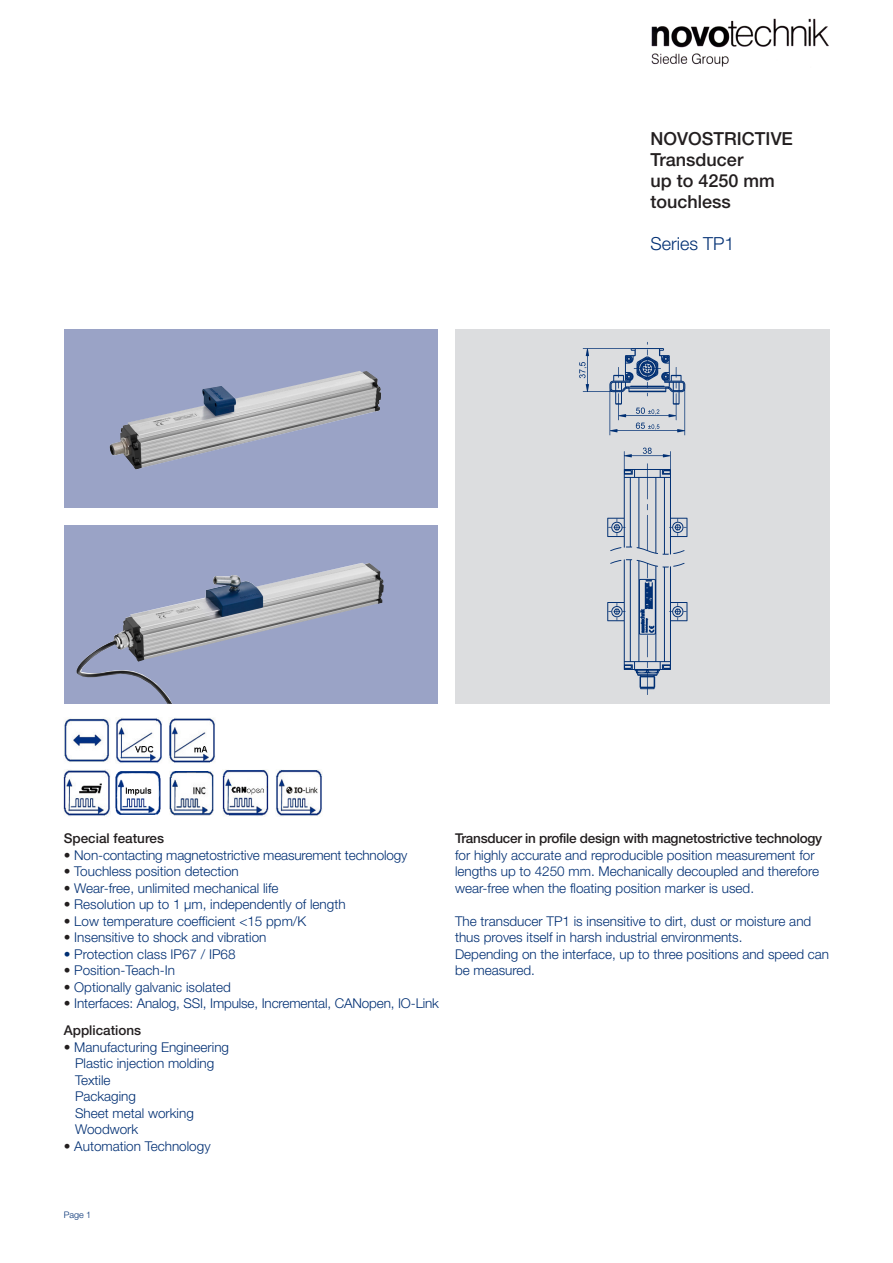
<style>
.page{position:relative;width:893px;height:1263px;background:#fff}
.page>*{position:absolute;margin:0;border:0;box-sizing:border-box;transform-origin:0 0}
.t1{font:500 18px "Helvetica Neue LT Std";color:#231f20}
.t2{font:300 18px "Helvetica Neue LT Std";color:#002f73}
.t3{font:300 13.5px/16.5px "Helvetica Neue LT Std";color:#002f73}
.t4{font:500 13.5px "Helvetica Neue LT Std";color:#231f20}
.t5{font:300 9px "Helvetica Neue LT Std";color:#002f73}
.s1{color:#231f20}
.s2{font-weight:500;color:#231f20}
</style>
<div class="page">
<img style="left:651px;top:18px;width:178px;height:49px">
<div style="left:64px;top:525px;width:374px;height:179px;background:#9aa3c6"></div>
<img style="left:76px;top:563px;width:308px;height:141px">
<div style="left:457px;top:332px;width:372px;height:372px;background:#dcdddf"></div>
<div style="left:64px;top:329px;width:374px;height:179px;background:#9aa3c6"></div>
<img style="left:110px;top:371px;width:271px;height:98px">
<img style="left:276px;top:770px;width:46px;height:46px">
<img style="left:64px;top:770px;width:46px;height:46px">
<img style="left:169px;top:718px;width:46px;height:45px">
<img style="left:115px;top:717px;width:47px;height:46px">
<img style="left:222px;top:770px;width:47px;height:47px">
<img style="left:64px;top:718px;width:46px;height:44px">
<img style="left:169px;top:771px;width:45px;height:44px">
<img style="left:116px;top:771px;width:45px;height:44px">
<p class="t1" style="left:651px;top:128px;width:144px">NOVOSTRICTIVE</p>
<p class="t1" style="left:651px;top:149px;width:94px">Transducer</p>
<p class="t1" style="left:651px;top:170px;width:126px">up to 4250 mm</p>
<p class="t1" style="left:651px;top:191px;width:82px">touchless</p>
<p class="t2" style="left:651px;top:232px;width:86px">Series TP1</p>
<p class="t4" style="left:64px;top:830px;width:102px">Special features</p>
<p class="t3" style="left:64px;top:846px;width:345px"><span class="s1">•</span> Non-contacting magnetostrictive measurement technology</p>
<p class="t3" style="left:64px;top:863px;width:177px"><span class="s1">•</span> Touchless position detection</p>
<p class="t3" style="left:64px;top:879px;width:216px"><span class="s1">•</span> Wear-free, unlimited mechanical life</p>
<p class="t3" style="left:64px;top:896px;width:283px"><span class="s1">•</span> Resolution up to 1 µm, independently of length</p>
<p class="t3" style="left:64px;top:912px;width:244px"><span class="s1">•</span> Low temperature coefficient &lt;15 ppm/K</p>
<p class="t3" style="left:64px;top:929px;width:204px"><span class="s1">•</span> Insensitive to shock and vibration</p>
<p class="t3" style="left:64px;top:945px;width:173px">• Protection class IP67 / IP68</p>
<p class="t3" style="left:64px;top:962px;width:113px"><span class="s1">•</span> Position-Teach-In</p>
<p class="t3" style="left:64px;top:978px;width:169px"><span class="s1">•</span> Optionally galvanic isolated</p>
<p class="t3" style="left:64px;top:995px;width:377px"><span class="s1">•</span> Interfaces: Analog, SSI, Impulse, Incremental, CANopen, IO-Link</p>
<p class="t4" style="left:64px;top:1022px;width:79px">Applications</p>
<p class="t3" style="left:64px;top:1038px;width:167px"><span class="s1">•</span> Manufacturing Engineering</p>
<p class="t3" style="left:75px;top:1055px;width:141px">Plastic injection molding</p>
<p class="t3" style="left:75px;top:1071px;width:37px">Textile</p>
<p class="t3" style="left:75px;top:1088px;width:63px">Packaging</p>
<p class="t3" style="left:75px;top:1104px;width:120px">Sheet metal working</p>
<p class="t3" style="left:75px;top:1121px;width:65px">Woodwork</p>
<p class="t3" style="left:64px;top:1137px;width:148px"><span class="s1">•</span> Automation Technology</p>
<p class="t3" style="left:455px;top:830px;width:369px"><span class="s2">Transducer in profile design with magnetostrictive technology </span>for highly accurate and reproducible position measurement for lengths up to 4250 mm. Mechanically decoupled and therefore wear-free when the floating position marker is used.</p>
<p class="t3" style="left:455px;top:912px;width:358px">The transducer TP1 is insensitive to dirt, dust or moisture and thus proves itself in harsh industrial environments.</p>
<p class="t3" style="left:455px;top:945px;width:376px">Depending on the interface, up to three positions and speed can be measured.</p>
<p class="t5" style="left:64px;top:1210px;width:29px">Page 1</p>
</div>
